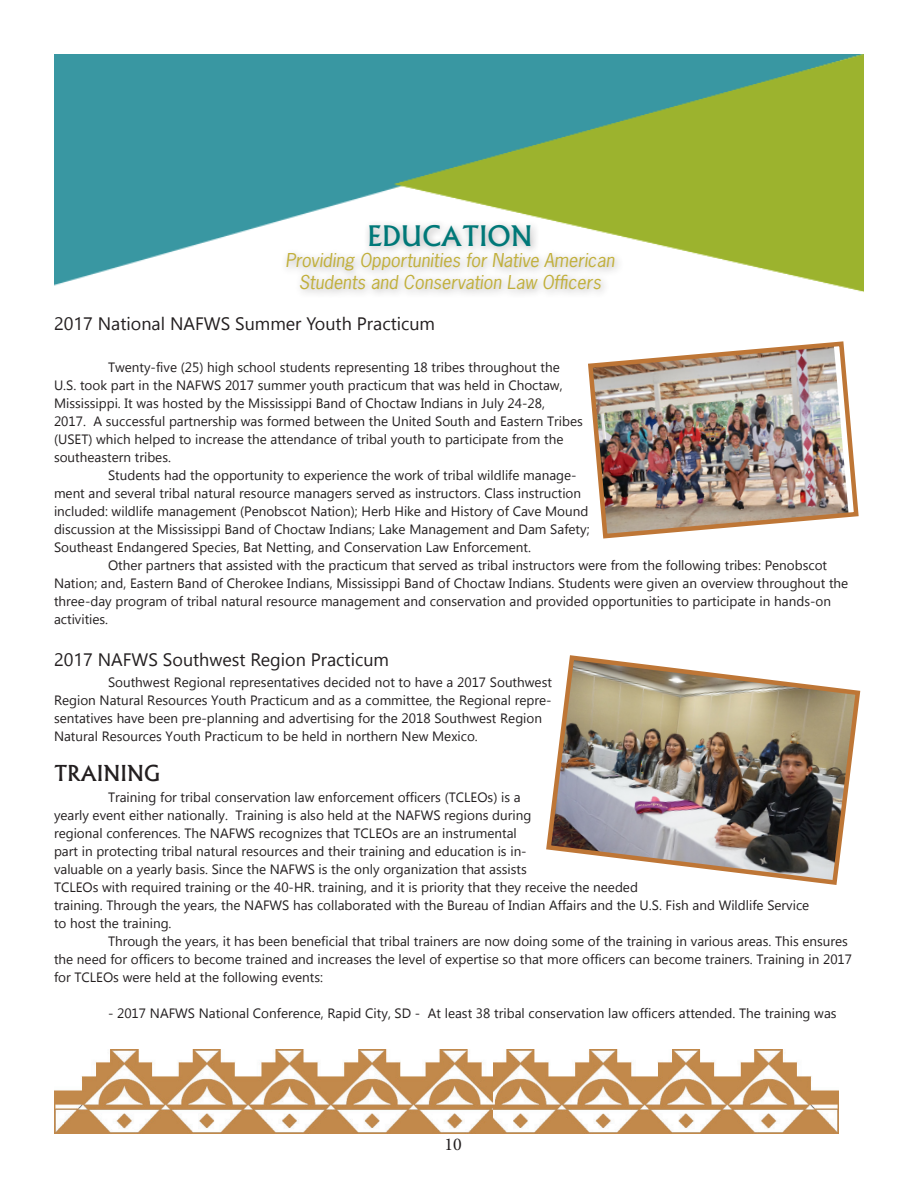
<style>
.page{position:relative;width:918px;height:1188px;background:#fff}
.page>*{position:absolute;margin:0;border:0;box-sizing:border-box;transform-origin:0 0}
.t1{font:500 27px "Albertus";color:#007878}
.t2{font:500 21px "Albertus";color:#231f20}
.t3{font:italic 18px/21.6px "News Gothic Std";color:#c1af3a;text-align:center}
.t4{font:18px "Segoe UI Historic";color:#231f20}
.t5{font:18px "Minion Pro";color:#231f20}
.t6{font:13.5px/18px "Myanmar Text";color:#231f20}
</style>
<div class="page">
<img style="left:54px;top:1049px;width:439px;height:85px">
<img style="left:493px;top:1049px;width:346px;height:85px">
<img style="left:54px;top:54px;width:810px;height:238px">
<div style="left:281px;top:219px;width:343px;height:80px;background:#231f20;opacity:.38"></div>
<img style="left:546px;top:655px;width:315px;height:230px">
<img style="left:588px;top:341px;width:271px;height:198px">
<p class="t1" style="left:367px;top:219px;width:167px">EDUCATION</p>
<p class="t3" style="left:285px;top:250px;width:331px">Providing Opportunities for Native American<br>Students and Conservation Law Officers</p>
<p class="t4" style="left:54px;top:313px;width:383px">2017 National NAFWS Summer Youth Practicum</p>
<p class="t6" style="left:54px;top:358px;width:530px;text-indent:54px">Twenty-five (25) high school students representing 18 tribes throughout the U.S. took part in the NAFWS 2017 summer youth practicum that was held in Choctaw, Mississippi. It was hosted by the Mississippi Band of Choctaw Indians in July 24-28,<br>2017. A successful partnership was formed between the United South and Eastern Tribes (USET) which helped to increase the attendance of tribal youth to participate from the southeastern tribes.</p>
<p class="t6" style="left:54px;top:466px;width:537px;text-indent:54px">Students had the opportunity to experience the work of tribal wildlife manage&shy;ment and several tribal natural resource managers served as instructors. Class instruction included: wildlife management (Penobscot Nation); Herb Hike and History of Cave Mound discussion at the Mississippi Band of Choctaw Indians; Lake Management and Dam Safety; Southeast Endangered Species, Bat Netting, and Conservation Law Enforcement.</p>
<p class="t6" style="left:54px;top:556px;width:796px;text-indent:54px">Other partners that assisted with the practicum that served as tribal instructors were from the following tribes: Penobscot Nation; and, Eastern Band of Cherokee Indians, Mississippi Band of Choctaw Indians. Students were given an overview throughout the three-day program of tribal natural resource management and conservation and provided opportunities to participate in hands-on activities.</p>
<p class="t4" style="left:54px;top:649px;width:337px">2017 NAFWS Southwest Region Practicum</p>
<p class="t6" style="left:54px;top:673px;width:499px;text-indent:54px">Southwest Regional representatives decided not to have a 2017 Southwest Region Natural Resources Youth Practicum and as a committee, the Regional repre&shy;sentatives have been pre-planning and advertising for the 2018 Southwest Region Natural Resources Youth Practicum to be held in northern New Mexico.</p>
<p class="t2" style="left:54px;top:761px;width:108px">TRAINING</p>
<p class="t6" style="left:54px;top:789px;width:757px;text-indent:54px">Training for tribal conservation law enforcement officers (TCLEOs) is a<br>yearly event either nationally. Training is also held at the NAFWS regions during<br>regional conferences. The NAFWS recognizes that TCLEOs are an instrumental<br>part in protecting tribal natural resources and their training and education is in-<br>valuable on a yearly basis. Since the NAFWS is the only organization that assists<br>TCLEOs with required training or the 40-HR. training, and it is priority that they receive the needed<br>training. Through the years, the NAFWS has collaborated with the Bureau of Indian Affairs and the U.S. Fish and Wildlife Service to host the training.</p>
<p class="t6" style="left:54px;top:933px;width:800px;text-indent:54px">Through the years, it has been beneficial that tribal trainers are now doing some of the training in various areas. This ensures the need for officers to become trained and increases the level of expertise so that more officers can become trainers. Training in 2017 for TCLEOs were held at the following events:</p>
<p class="t6" style="left:108px;top:1005px;width:730px">- 2017 NAFWS National Conference, Rapid City, SD - At least 38 tribal conservation law officers attended. The training was</p>
<h3 class="t5" style="left:445px;top:1132px;width:19px">10</h3>
</div>
